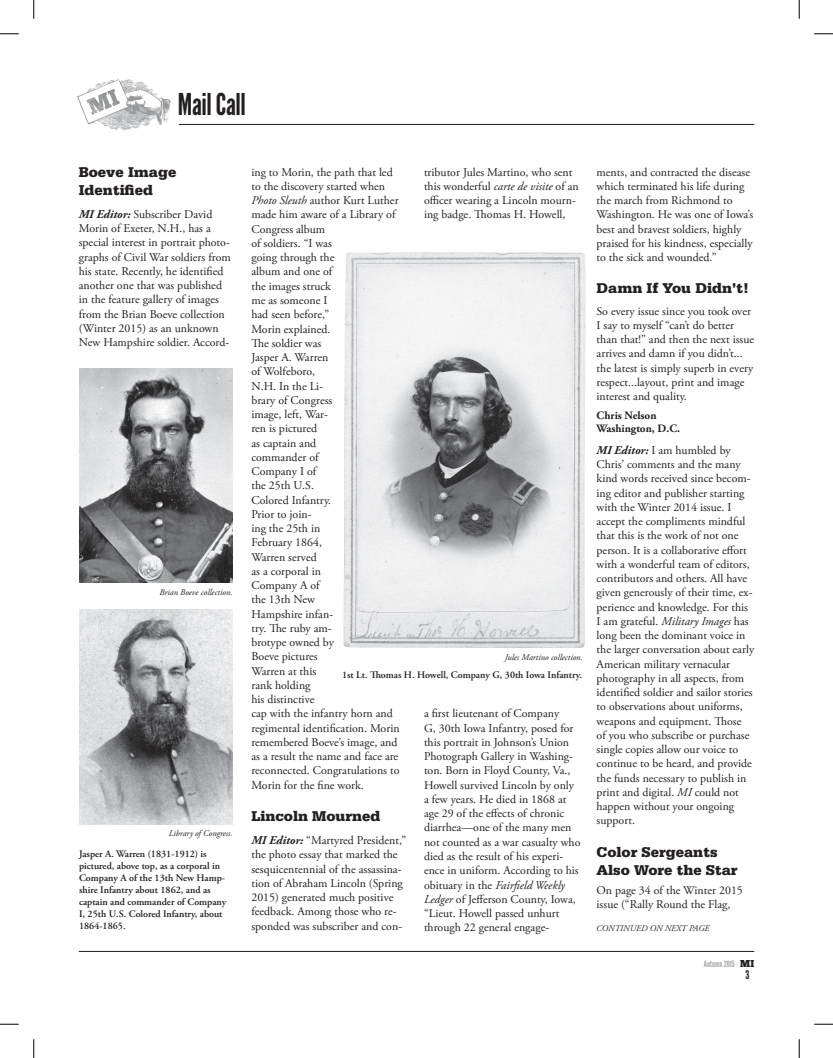
<style>
.page{position:relative;width:833px;height:1058px;background:#fff}
.page>*{position:absolute;margin:0;border:0;box-sizing:border-box;transform-origin:0 0}
.t1{font:30px "League Gothic";letter-spacing:-.01em;color:#231f20}
.t2{font:900 15px/18px "Serifa Std";color:#231f20}
.t3{font:11.88px/14.2px "Adobe Garamond Pro";color:#231f20}
.t4{font:11.88px "League Gothic";color:#231f20}
.t5{font:700 11.25px/13.5px "Adobe Garamond Pro";color:#231f20}
.t6{font:600 10px/12px "Adobe Garamond Pro";color:#231f20}
.t7{font:10px "Chunk Five";color:#231f20}
.t8{font:italic 8.75px "Adobe Garamond Pro";color:#231f20}
.t9{font:8.75px "League Gothic";color:#a8a9ad}
.s1{font-weight:700;font-style:italic}
.s2{font-style:italic}
</style>
<div class="page">
<img style="left:77px;top:79px;width:94px;height:51px">
<hr style="left:79px;top:951px;width:675px;height:1px;background:#231f20">
<hr style="left:179px;top:124px;width:575px;height:1px;background:#231f20">
<img style="left:79px;top:368px;width:154px;height:214px">
<img style="left:79px;top:610px;width:154px;height:214px">
<img style="left:343px;top:252px;width:243px;height:396px">
<svg style="left:0;top:33px;width:19px;height:2px"></svg>
<svg style="left:814px;top:33px;width:18px;height:2px"></svg>
<svg style="left:0;top:1023px;width:19px;height:2px"></svg>
<svg style="left:814px;top:1023px;width:18px;height:2px"></svg>
<svg style="left:33px;top:0;width:2px;height:19px"></svg>
<svg style="left:33px;top:1039px;width:2px;height:19px"></svg>
<svg style="left:798px;top:0;width:2px;height:19px"></svg>
<svg style="left:798px;top:1039px;width:2px;height:19px"></svg>
<h1 class="t1" style="left:178px;top:86px;width:70px">Mail Call</h1>
<p class="t2" style="left:79px;top:163px;width:99px">Boeve Image<br>Identified</p>
<p class="t3" style="left:79px;top:207px;width:153px"><span class="s1">MI Editor:</span> Subscriber David<br>Morin of Exeter, N.H., has a special interest in portrait photo&shy;graphs of Civil War soldiers from his state. Recently, he identified another one that was published in the feature gallery of images from the Brian Boeve collection (Winter 2015) as an unknown<br>New Hampshire soldier. Accord-</p>
<p class="t8" style="left:159px;top:586px;width:75px">Brian Boeve collection.</p>
<p class="t8" style="left:169px;top:828px;width:65px">Library of Congress.</p>
<p class="t6" style="left:79px;top:847px;width:149px">Jasper A. Warren (1831-1912) is pictured, above top, as a corporal in<br>Company A of the 13th New Hamp&shy;shire Infantry about 1862, and as captain and commander of Company<br>I, 25th U.S. Colored Infantry, about<br>1864-1865.</p>
<p class="t3" style="left:424px;top:165px;width:156px">tributor Jules Martino, who sent this wonderful <span class="s2">carte de visite</span> of an officer wearing a Lincoln mourn&shy;ing badge.</p>
<p class="t3" style="left:251px;top:165px;width:143px">ing to Morin, the path that led</p>
<p class="t3" style="left:251px;top:179px;width:135px">to the discovery started when</p>
<p class="t3" style="left:251px;top:194px;width:149px"><span class="s2">Photo Sleuth</span> author Kurt Luther</p>
<p class="t3" style="left:251px;top:208px;width:146px">made him aware of a Library of</p>
<p class="t3" style="left:251px;top:222px;width:75px">Congress album</p>
<p class="t3" style="left:251px;top:236px;width:82px">of soldiers. “I was</p>
<p class="t3" style="left:251px;top:251px;width:84px">going through the</p>
<p class="t3" style="left:251px;top:265px;width:82px">album and one of</p>
<p class="t3" style="left:251px;top:279px;width:81px">the images struck</p>
<p class="t3" style="left:251px;top:293px;width:77px">me as someone I</p>
<p class="t3" style="left:251px;top:308px;width:79px">had seen before,”</p>
<p class="t3" style="left:251px;top:322px;width:81px">Morin explained.</p>
<p class="t3" style="left:264px;top:336px;width:59px">e soldier was</p>
<p class="t3" style="left:251px;top:350px;width:79px">Jasper A. Warren</p>
<p class="t3" style="left:251px;top:365px;width:65px">of Wolfeboro,</p>
<p class="t3" style="left:251px;top:379px;width:73px">N.H. In the Li-</p>
<p class="t3" style="left:251px;top:393px;width:82px">brary of Congress</p>
<p class="t3" style="left:251px;top:407px;width:78px">image, left, War-</p>
<p class="t3" style="left:251px;top:422px;width:67px">ren is pictured</p>
<p class="t3" style="left:251px;top:436px;width:66px">as captain and</p>
<p class="t3" style="left:251px;top:450px;width:69px">commander of</p>
<p class="t3" style="left:251px;top:464px;width:66px">Company I of</p>
<p class="t3" style="left:251px;top:479px;width:64px">the 25th U.S.</p>
<p class="t3" style="left:251px;top:493px;width:81px">Colored Infantry.</p>
<p class="t3" style="left:251px;top:507px;width:62px">Prior to join-</p>
<p class="t3" style="left:251px;top:521px;width:70px">ing the 25th in</p>
<p class="t3" style="left:251px;top:536px;width:72px">February 1864,</p>
<p class="t3" style="left:251px;top:550px;width:67px">Warren served</p>
<p class="t3" style="left:251px;top:564px;width:71px">as a corporal in</p>
<p class="t3" style="left:251px;top:578px;width:70px">Company A of</p>
<p class="t3" style="left:251px;top:593px;width:65px">the 13th New</p>
<p class="t3" style="left:251px;top:607px;width:83px">Hampshire infan-</p>
<p class="t3" style="left:251px;top:621px;width:16px">try.</p>
<p class="t3" style="left:487px;top:208px;width:80px">omas H. Howell,</p>
<p class="t3" style="left:251px;top:621px;width:150px;text-indent:31px">e ruby am-<br>brotype owned by<br>Boeve pictures<br>Warren at this<br>rank holding<br>his distinctive<br>cap with the infantry horn and regimental identification. Morin remembered Boeve’s image, and as a result the name and face are reconnected. Congratulations to<br>Morin for the fine work.</p>
<p class="t2" style="left:251px;top:807px;width:131px">Lincoln Mourned</p>
<p class="t3" style="left:251px;top:833px;width:156px"><span class="s1">MI Editor:</span> “Martyred President,” the photo essay that marked the sesquicentennial of the assassina&shy;tion of Abraham Lincoln (Spring<br>2015) generated much positive feedback. Among those who re&shy;sponded was subscriber and con-</p>
<p class="t8" style="left:504px;top:652px;width:80px">Jules Martino collection.</p>
<p class="t6" style="left:342px;top:669px;width:27px">1st Lt.</p>
<p class="t6" style="left:381px;top:669px;width:202px">omas H. Howell, Company G, 30th Iowa Infantry.</p>
<p class="t3" style="left:424px;top:707px;width:158px">a first lieutenant of Company<br>G, 30th Iowa Infantry, posed for this portrait in Johnson’s Union<br>Photograph Gallery in Washing&shy;ton. Born in Floyd County, Va.,<br>Howell survived Lincoln by only a few years. He died in 1868 at age 29 of the effects of chronic diarrhea—one of the many men not counted as a war casualty who died as the result of his experi&shy;ence in uniform. According to his obituary in the <span class="s2">Fairfield Weekly<br>Ledger</span> of Jefferson County, Iowa, “Lieut. Howell passed unhurt through 22 general engage-</p>
<p class="t3" style="left:596px;top:165px;width:158px">ments, and contracted the disease which terminated his life during the march from Richmond to<br>Washington. He was one of Iowa’s best and bravest soldiers, highly praised for his kindness, especially to the sick and wounded.”</p>
<p class="t2" style="left:596px;top:279px;width:154px">Damn If You Didn’t!</p>
<p class="t3" style="left:596px;top:304px;width:159px">So every issue since you took over<br>I say to myself “can’t do better than that!” and then the next issue arrives and damn if you didn’t... the latest is simply superb in every respect...layout, print and image interest and quality.</p>
<p class="t5" style="left:596px;top:408px;width:85px">Chris Nelson<br>Washington, D.C.</p>
<p class="t3" style="left:596px;top:443px;width:159px"><span class="s1">MI Editor:</span> I am humbled by<br>Chris’ comments and the many kind words received since becom&shy;ing editor and publisher starting with the Winter 2014 issue. I accept the compliments mindful that this is the work of not one person. It is a collaborative effort with a wonderful team of editors, contributors and others. All have given generously of their time, ex&shy;perience and knowledge. For this<br>I am grateful. <span class="s2">Military Images</span> has long been the dominant voice in the larger conversation about early<br>American military vernacular photography in all aspects, from identified soldier and sailor stories to observations about uniforms, weapons and equipment.</p>
<p class="t3" style="left:596px;top:714px;width:157px;text-indent:130px">ose of you who subscribe or purchase single copies allow our voice to continue to be heard, and provide the funds necessary to publish in print and digital. <span class="s2">MI</span> could not happen without your ongoing support.</p>
<p class="t2" style="left:596px;top:842px;width:142px">Color Sergeants<br>Also Wore the Star</p>
<p class="t3" style="left:596px;top:883px;width:148px">On page 34 of the Winter 2015 issue (“Rally Round the Flag,</p>
<p class="t8" style="left:596px;top:923px;width:115px">CONTINUED ON NEXT PAGE</p>
<p class="t7" style="left:740px;top:957px;width:15px">MI</p>
<p class="t4" style="left:745px;top:967px;width:5px">3</p>
<p class="t9" style="left:703px;top:958px;width:33px">Autumn 2015</p>
</div>
